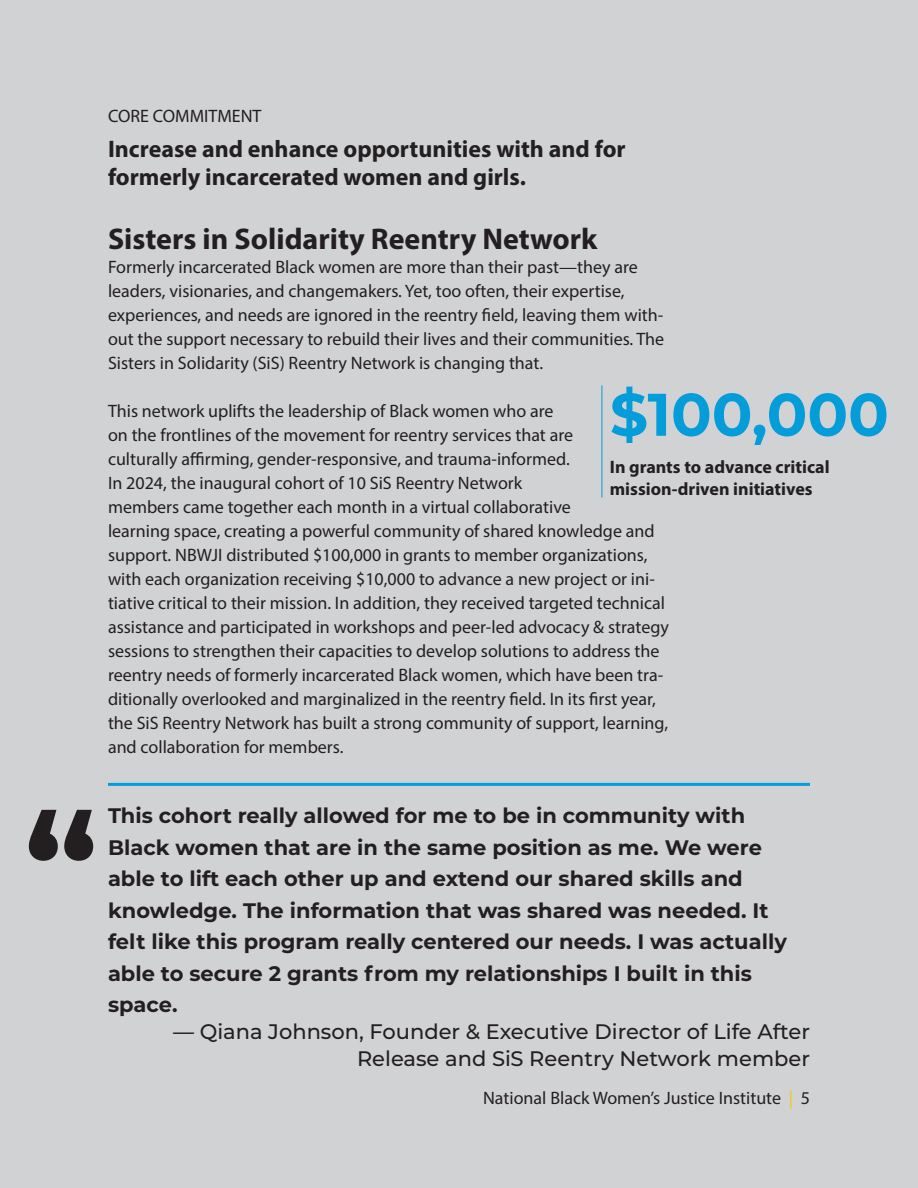
<style>
.page{position:relative;width:918px;height:1188px;background:#d1d2d4}
.page>*{position:absolute;margin:0;border:0;box-sizing:border-box;transform-origin:0 0}
.Quotation_marks{font:700 150px "Montserrat";color:#231f20}
.t1{font:700 60px "Montserrat";color:#049dd9}
.Heading_1{font:700 30px "Myriad Pro";color:#231f20}
.Heading_2{font:700 24px/28.5px "Myriad Pro";color:#231f20}
.Pull_quote{font:700 21px/31.5px "Montserrat";color:#231f20}
.Pull_quote_attributi{font:500 21px/27px "Montserrat";color:#231f20;text-align:right}
.Body_text{font:18px/24px "Myriad Pro";color:#231f20}
.t2{font:700 18px/21.6px "Myriad Pro";color:#231f20}
.s1{color:#f2cb05}
</style>
<div class="page">
<hr style="left:108px;top:783px;width:702px;height:3px;background:#049dd9">
<hr style="left:602px;top:385px;width:1px;height:113px;background:#049dd9">
<p class="Body_text" style="left:108px;top:103px;width:155px">CORE COMMITMENT</p>
<p class="Heading_2" style="left:108px;top:134px;width:519px">Increase and enhance opportunities with and for formerly incarcerated women and girls.</p>
<p class="Heading_1" style="left:108px;top:219px;width:491px">Sisters in Solidarity Reentry Network</p>
<p class="Body_text" style="left:108px;top:255px;width:558px">Formerly incarcerated Black women are more than their past—they are leaders, visionaries, and changemakers. Yet, too often, their expertise, experiences, and needs are ignored in the reentry field, leaving them with&shy;out the support necessary to rebuild their lives and their communities. The Sisters in Solidarity (SiS) Reentry Network is changing that.</p>
<p class="Body_text" style="left:108px;top:399px;width:562px">This network uplifts the leadership of Black women who are<br>on the frontlines of the movement for reentry services that are<br>culturally affirming, gender-responsive, and trauma-informed.<br>In 2024, the inaugural cohort of 10 SiS Reentry Network<br>members came together each month in a virtual collaborative<br>learning space, creating a powerful community of shared knowledge and support. NBWJI distributed $100,000 in grants to member organizations, with each organization receiving $10,000 to advance a new project or ini&shy;tiative critical to their mission. In addition, they received targeted technical assistance and participated in workshops and peer-led advocacy &amp; strategy sessions to strengthen their capacities to develop solutions to address the reentry needs of formerly incarcerated Black women, which have been tra&shy;ditionally overlooked and marginalized in the reentry field. In its first year, the SiS Reentry Network has built a strong community of support, learning, and collaboration for members.</p>
<p class="t1" style="left:610px;top:371px;width:281px">$100,000</p>
<p class="t2" style="left:610px;top:456px;width:221px">In grants to advance critical mission-driven initiatives</p>
<p class="Quotation_marks" style="left:24px;top:760px;width:76px">“</p>
<p class="Pull_quote" style="left:108px;top:799px;width:680px">This cohort really allowed for me to be in community with Black women that are in the same position as me. We were able to lift each other up and extend our shared skills and knowledge. The information that was shared was needed. It felt like this program really centered our needs. I was actually able to secure 2 grants from my relationships I built in this space.</p>
<p class="Pull_quote_attributi" style="left:173px;top:1018px;width:638px">— Qiana Johnson, Founder &amp; Executive Director of Life After<br>Release and SiS Reentry Network member</p>
<p class="Body_text" style="left:483px;top:1086px;width:328px">National Black Women’s Justice Institute <span class="s1">|</span> 5</p>
</div>
